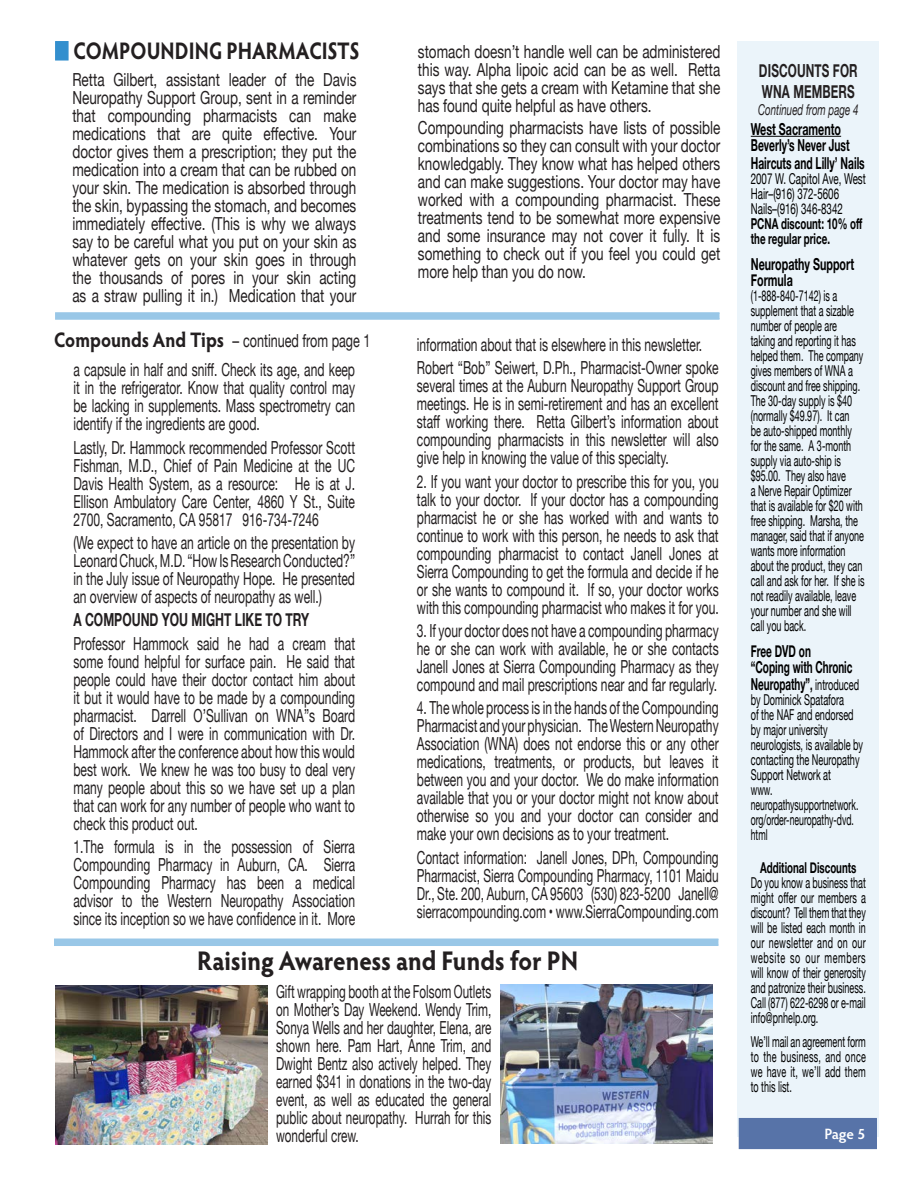
<style>
.page{position:relative;width:918px;height:1188px;background:#fff}
.page>*{position:absolute;margin:0;border:0;box-sizing:border-box;transform-origin:0 0}
.t1{font:700 27px "Hypatia Sans Pro";letter-spacing:-.005em;color:#231f20;scale:.9 1}
.t2{font:700 24px "Hypatia Sans Pro";letter-spacing:.005em;color:#231f20;scale:.82 1}
.t3{font:18px/18px "Helvetica Neue";color:#231f20;text-align:justify;scale:.67 1}
.t4{font:18px/18px "Helvetica Neue";color:#231f20;text-align:justify;scale:.75 1}
.t5{font:18px/18px "Helvetica Neue";color:#231f20;text-align:justify;scale:.65 1}
.t6{font:18px/18px "Helvetica Neue";color:#231f20;text-align:justify;scale:.66 1}
.t7{font:700 18px "Helvetica Neue";color:#231f20;scale:.67 1}
.t8{font:700 18px/21px "Helvetica Neue";color:#231f20;scale:.65 1}
.t9{font:700 16.5px/16.5px "Helvetica Neue";color:#000;scale:.61 1}
.t10{font:700 16.5px/18px "Helvetica Neue";color:#000;scale:.62 1}
.t11{font:700 16.5px/16.5px "Helvetica Neue";color:#000;scale:.65 1}
.t12{font:15px/15px "Helvetica Neue";color:#000;text-align:justify;scale:.6 1}
.t13{font:15px/15px "Helvetica Neue";color:#000;scale:.61 1}
.t14{font:15px "Helvetica Neue";color:#000;scale:.65 1}
.t15{font:700 15px/15px "Helvetica Neue";color:#000;scale:.65 1}
.t16{font:italic 15px "Helvetica Neue";color:#231f20;scale:.65 1}
.Folio{font:600 15px "Hypatia Sans Pro";color:#fff}
.s1{font-family:"Hypatia Sans Pro";font-weight:700;font-size:21px}
.s2{font-size:15px}
.s3{font-weight:400;font-size:15px}
</style>
<div class="page">
<div style="left:738px;top:42px;width:141px;height:1095px;background:#ebf4fa"></div>
<hr style="left:751px;top:136px;width:90px;height:1px;background:#000">
<div style="left:739px;top:1119px;width:138px;height:29px;background:#5773a8"></div>
<div style="left:739px;top:1118px;width:139px;height:31px;border:2px solid #5773a8"></div>
<svg style="left:55px;top:312px;width:665px;height:8px;background:#9fcae8"></svg>
<div style="left:55px;top:41px;width:14px;height:20px;background:#338fce;border:2px solid #338fce"></div>
<div style="left:54px;top:939px;width:665px;height:7px;background:#99c7e7"></div>
<img style="left:55px;top:986px;width:212px;height:159px">
<img style="left:500px;top:985px;width:212px;height:159px">
<p class="t2" style="left:74px;top:33px;width:350px">COMPOUNDING PHARMACISTS</p>
<p class="t4" style="left:72px;top:72px;width:380px">Retta Gilbert, assistant leader of the Davis Neuropathy Support Group, sent in a reminder that compounding pharmacists can make medications that are quite effective. Your doctor gives them a prescription; they put the medication into a cream that can be rubbed on your skin. The medication is absorbed through the skin, bypassing the stomach, and becomes immediately effective. (This is why we always say to be careful what you put on your skin as whatever gets on your skin goes in through the thousands of pores in your skin acting as a straw pulling it in.) Medication that your</p>
<p class="t4" style="left:54px;top:333px;width:423px"><span class="s1">Compounds And Tips</span> – continued from page 1</p>
<p class="t3" style="left:73px;top:362px;width:422px">a capsule in half and sniff. Check its age, and keep it in the refrigerator. Know that quality control may be lacking in supplements. Mass spectrometry can identify if the ingredients are good.</p>
<p class="t3" style="left:73px;top:439px;width:422px">Lastly, Dr. Hammock recommended Professor Scott Fishman, M.D., Chief of Pain Medicine at the UC Davis Health System, as a resource: He is at J.<br>Ellison Ambulatory Care Center, 4860 Y St., Suite 2700, Sacramento, CA 95817 916-734-7246</p>
<p class="t3" style="left:73px;top:535px;width:422px">(We expect to have an article on the presentation by Leonard Chuck, M.D. “How Is Research Conducted?” in the July issue of Neuropathy Hope. He presented an overview of aspects of neuropathy as well.)</p>
<p class="t7" style="left:73px;top:606px;width:354px">A COMPOUND YOU MIGHT LIKE TO TRY</p>
<p class="t3" style="left:73px;top:635px;width:422px">Professor Hammock said he had a cream that some found helpful for surface pain. He said that people could have their doctor contact him about it but it would have to be made by a compounding pharmacist. Darrell O’Sullivan on WNA”s Board of Directors and I were in communication with Dr.<br>Hammock after the conference about how this would best work. We knew he was too busy to deal very many people about this so we have set up a plan that can work for any number of people who want to check this product out.</p>
<p class="t3" style="left:73px;top:839px;width:422px">1.The formula is in the possession of Sierra Compounding Pharmacy in Auburn, CA. Sierra Compounding Pharmacy has been a medical advisor to the Western Neuropathy Association since its inception so we have confidence in it. More</p>
<p class="t4" style="left:418px;top:43px;width:405px">stomach doesn’t handle well can be administered this way. Alpha lipoic acid can be as well. Retta says that she gets a cream with Ketamine that she has found quite helpful as have others.</p>
<p class="t4" style="left:418px;top:120px;width:405px">Compounding pharmacists have lists of possible combinations so they can consult with your doctor knowledgably. They know what has helped others and can make suggestions. Your doctor may have worked with a compounding pharmacist. These treatments tend to be somewhat more expensive and some insurance may not cover it fully. It is something to check out if you feel you could get more help than you do now.</p>
<p class="t3" style="left:417px;top:336px;width:428px">information about that is elsewhere in this newsletter.</p>
<p class="t3" style="left:417px;top:360px;width:452px">Robert “Bob” Seiwert, D.Ph., Pharmacist-Owner spoke several times at the Auburn Neuropathy Support Group meetings. He is in semi-retirement and has an excellent staff working there. Retta Gilbert’s information about compounding pharmacists in this newsletter will also give help in knowing the value of this specialty.</p>
<p class="t3" style="left:417px;top:473px;width:452px">2. If you want your doctor to prescribe this for you, you talk to your doctor. If your doctor has a compounding pharmacist he or she has worked with and wants to continue to work with this person, he needs to ask that compounding pharmacist to contact Janell Jones at Sierra Compounding to get the formula and decide if he or she wants to compound it. If so, your doctor works with this compounding pharmacist who makes it for you.</p>
<p class="t3" style="left:417px;top:623px;width:452px">3. If your doctor does not have a compounding pharmacy he or she can work with available, he or she contacts Janell Jones at Sierra Compounding Pharmacy as they compound and mail prescriptions near and far regularly.</p>
<p class="t3" style="left:417px;top:700px;width:452px">4. The whole process is in the hands of the Compounding Pharmacist and your physician. The Western Neuropathy Association (WNA) does not endorse this or any other medications, treatments, or products, but leaves it between you and your doctor. We do make information available that you or your doctor might not know about otherwise so you and your doctor can consider and make your own decisions as to your treatment.</p>
<p class="t6" style="left:417px;top:849px;width:459px">Contact information: Janell Jones, DPh, Compounding Pharmacist, Sierra Compounding Pharmacy, 1101 Maidu Dr., Ste. 200, Auburn, CA 95603 (530) 823-5200 Janell@ sierracompounding.com • www.SierraCompounding.com</p>
<p class="t1" style="left:197px;top:942px;width:425px">Raising Awareness and Funds for PN</p>
<p class="t5" style="left:276px;top:983px;width:333px">Gift wrapping booth at the Folsom Outlets on Mother’s Day Weekend. Wendy Trim, Sonya Wells and her daughter, Elena, are shown here. Pam Hart, Anne Trim, and Dwight Bentz also actively helped. They earned $341 in donations in the two-day event, as well as educated the general public about neuropathy. Hurrah for this wonderful crew.</p>
<p class="t8" style="left:759px;top:61px;width:153px">DISCOUNTS FOR<br>WNA MEMBERS</p>
<p class="t16" style="left:758px;top:99px;width:156px">Continued from page 4</p>
<p class="t11" style="left:751px;top:121px;width:140px">West Sacramento</p>
<p class="t10" style="left:751px;top:137px;width:185px">Beverly’s Never Just<br>Haircuts and Lilly’ Nails</p>
<p class="t14" style="left:751px;top:168px;width:179px">2007 W. Capitol Ave, West</p>
<p class="t14" style="left:751px;top:183px;width:137px">Hair–(916) 372-5606</p>
<p class="t14" style="left:751px;top:198px;width:143px">Nails–(916) 346-8342</p>
<p class="t15" style="left:751px;top:217px;width:173px">PCNA discount: 10% off the regular price.</p>
<p class="t11" style="left:751px;top:256px;width:160px">Neuropathy Support<br>Formula</p>
<p class="t12" style="left:751px;top:289px;width:192px;text-align:left">(1-888-840-7142) is a supplement that a sizable number of people are taking and reporting it has helped them. The company gives members of WNA a discount and free shipping.<br>The 30-day supply is $40 (normally $49.97). It can<br>be auto-shipped monthly for the same. A 3-month supply via auto-ship is $95.00. They also have<br>a Nerve Repair Optimizer that is available for $20 with free shipping. Marsha, the manager, said that if anyone wants more information about the product, they can call and ask for her. If she is not readily available, leave your number and she will call you back.</p>
<p class="t9" style="left:751px;top:643px;width:179px">Free DVD on<br>“Coping with Chronic<br>Neuropathy”<span class="s2">,</span> <span class="s3">introduced</span></p>
<p class="t13" style="left:751px;top:693px;width:186px">by Dominick Spatafora<br>of the NAF and endorsed by major university neurologists, is available by contacting the Neuropathy<br>Support Network at<br>www. neuropathysupportnetwork. org/order-neuropathy-dvd. html</p>
<p class="t15" style="left:760px;top:860px;width:150px">Additional Discounts</p>
<p class="t12" style="left:751px;top:876px;width:193px">Do you know a business that might offer our members a discount? Tell them that they will be listed each month in our newsletter and on our website so our members will know of their generosity and patronize their business.<br>Call (877) 622-6298 or e-mail info@pnhelp.org.</p>
<p class="t12" style="left:751px;top:1035px;width:193px">We’ll mail an agreement form to the business, and once we have it, we’ll add them to this list.</p>
<p class="Folio" style="left:824px;top:1124px;width:43px">Page 5</p>
</div>
